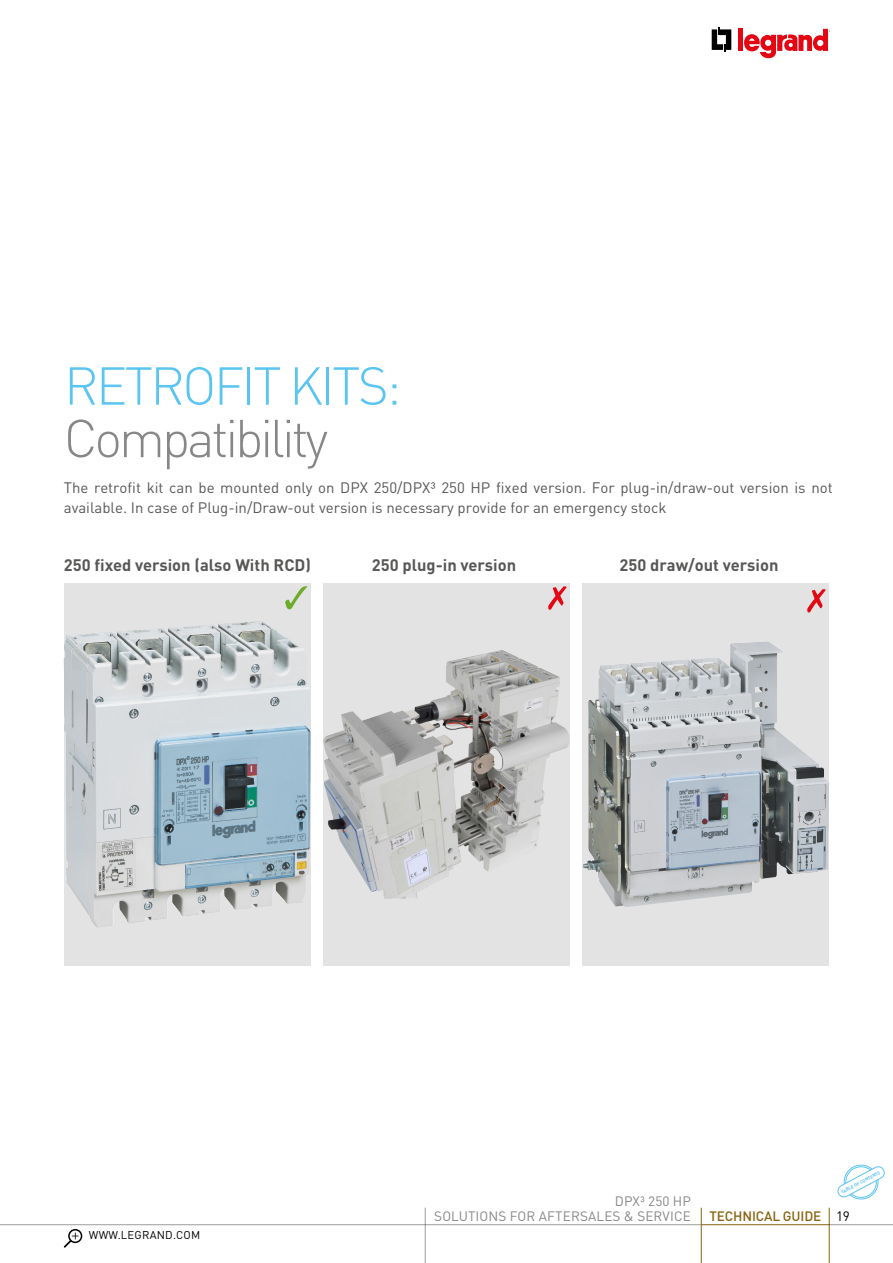
<style>
.page{position:relative;width:893px;height:1263px;background:#fff}
.page>*{position:absolute;margin:0;border:0;box-sizing:border-box;transform-origin:0 0}
.t1{font:300 52.5px "DIN Pro";letter-spacing:-.05em;color:#5bc5f2}
.t2{font:300 52.5px "DIN Pro";letter-spacing:-.06em;color:#878787}
.t3{font:700 16.5px "DIN Pro";color:#575756}
.t4{font:15px/20.2px "DIN Pro";color:#575756}
.t5{font:13.5px/15px "DIN Pro";letter-spacing:.01em;color:#878787;text-align:right}
.t6{font:500 13.5px "DIN Pro";letter-spacing:-.01em;color:#886310}
.t7{font:11.25px "DIN Pro";letter-spacing:.02em;color:#000}
.t8{font:700 4.5px "DIN Pro";color:#5bc5f2}
.s1{font-weight:400;color:#000}
</style>
<div class="page">
<svg style="left:712px;top:28px;width:19px;height:24px"></svg>
<div style="left:738px;top:29px;width:5px;height:22px;background:#e30613"></div>
<svg style="left:744px;top:29px;width:84px;height:29px"></svg>
<div style="left:68px;top:1229px;width:14px;height:14px;border:2px solid #000;border-radius:50%"></div>
<svg style="left:64px;top:1232px;width:15px;height:16px"></svg>
<svg style="left:64px;top:583px;width:246px;height:383px;background:#c3cbd0"></svg>
<img style="left:115px;top:621px;width:145px;height:15px">
<svg style="left:323px;top:583px;width:247px;height:383px;background:#cfcfcf"></svg>
<img style="left:446px;top:650px;width:55px;height:34px">
<div style="left:583px;top:583px;width:246px;height:383px;background:#e3e3e3"></div>
<img style="left:582px;top:641px;width:247px;height:266px">
<svg style="left:285px;top:586px;width:22px;height:23px"></svg>
<svg style="left:548px;top:586px;width:19px;height:24px"></svg>
<svg style="left:807px;top:589px;width:19px;height:23px"></svg>
<hr style="left:0;top:1224px;width:701px;height:1px;background:#9d9d9c">
<hr style="left:829px;top:1208px;width:1px;height:55px;background:#886310">
<hr style="left:701px;top:1208px;width:1px;height:55px;background:#886310">
<hr style="left:829px;top:1224px;width:64px;height:1px;background:#9d9d9c">
<hr style="left:425px;top:1208px;width:1px;height:55px;background:#9d9d9c">
<hr style="left:702px;top:1224px;width:127px;height:1px;background:#886310">
<div style="left:844px;top:1165px;width:34px;height:34px;border:1px solid #5bc5f2;border-radius:50%"></div>
<svg style="left:840px;top:1169px;width:43px;height:29px"></svg>
<h1 class="t1" style="left:64px;top:350px;width:339px">RETROFIT KITS:</h1>
<h1 class="t2" style="left:64px;top:402px;width:266px">Compatibility</h1>
<p class="t4" style="left:64px;top:476px;width:770px">The retrofit kit can be mounted only on DPX 250/DPX³ 250 HP fixed version. For plug-in/draw-out version is not available. In case of Plug-in/Draw-out version is necessary provide for an emergency stock</p>
<p class="t3" style="left:64px;top:551px;width:249px">250 fixed version (also With RCD)</p>
<p class="t3" style="left:372px;top:551px;width:146px">250 plug-in version</p>
<p class="t3" style="left:620px;top:551px;width:160px">250 draw/out version</p>
<p class="t8" style="left:840px;top:1189px;width:45px;rotate:-28deg">TABLE OF CONTENTS</p>
<p class="t7" style="left:89px;top:1227px;width:113px">WWW.LEGRAND.COM</p>
<p class="t5" style="left:434px;top:1193px;width:258px">DPX³ 250 HP<br>SOLUTIONS FOR AFTERSALES &amp; SERVICE</p>
<p class="t6" style="left:709px;top:1205px;width:142px">TECHNICAL GUIDE <span class="s1">19</span></p>
</div>
